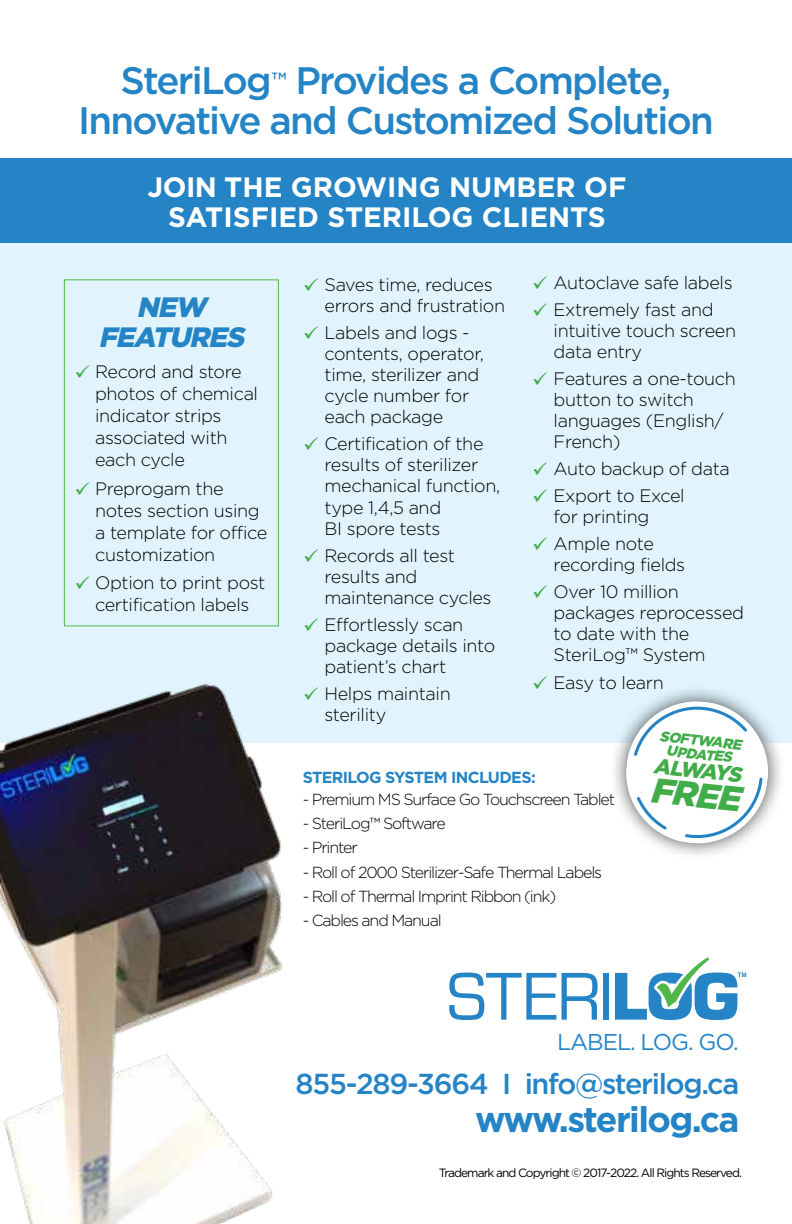
<style>
.page{position:relative;width:792px;height:1224px;background:#fff}
.page>*{position:absolute;margin:0;border:0;box-sizing:border-box;transform-origin:0 0}
.t1{font:500 38.2px/40.6px "Gotham";letter-spacing:-.045em;color:#2484c6;text-align:center}
.t2{font:700 35.6px "Gotham";letter-spacing:-.045em;color:#2484c6}
.t3{font:italic 900 35px "Gotham";color:#41ad49}
.t4{font:500 28.8px "Gotham";letter-spacing:-.045em;color:#2484c6}
.t5{font:700 28px/30px "Gotham";color:#fff;text-align:center}
.t6{font:italic 900 28px/30px "Gotham";color:#2484c6;text-align:center}
.t7{font:22.8px "Gotham";letter-spacing:-.045em;color:#2484c6}
.t8{font:italic 900 21.2px "Gotham";color:#41ad49}
.t9{font:italic 800 18.2px/16px "Montserrat";color:#3fac49;text-align:center}
.t10{font:300 18px/21px "Gotham";letter-spacing:-.02em;color:#000}
.t11{font:300 16px "Gotham";letter-spacing:-.07em;color:#000}
.t12{font:700 16px "Gotham";letter-spacing:-.04em;color:#2484c6}
.t13{font:italic 900 14.4px/13.8px "Gotham";color:#41ad49;text-align:center}
.t14{font:12px "Gotham";letter-spacing:-.08em;color:#000}
.s1{font-family:"Guifxv 2 Transports";font-weight:400;color:#41ad49}
</style>
<div class="page">
<div style="left:0;top:216px;width:792px;height:527px;background:#e1f4fd"></div>
<div style="left:0;top:158px;width:792px;height:85px;background:#2484c6"></div>
<svg style="left:449px;top:973px;width:107px;height:47px"></svg>
<svg style="left:562px;top:973px;width:36px;height:47px"></svg>
<div style="left:603px;top:973px;width:5px;height:47px;background:#2484c6"></div>
<svg style="left:615px;top:957px;width:131px;height:63px"></svg>
<div style="left:64px;top:279px;width:215px;height:347px;border:1px solid #50b848"></div>
<img style="left:0;top:684px;width:283px;height:540px">
<div style="left:609px;top:684px;width:176px;height:177px;background:#000;opacity:.7"></div>
<svg style="left:622px;top:698px;width:150px;height:149px"></svg>
<h1 class="t1" style="left:78px;top:59px;width:637px">SteriLog<sup>™</sup> Provides a Complete,<br>Innovative and Customized Solution</h1>
<h3 class="t5" style="left:148px;top:172px;width:480px">JOIN THE GROWING NUMBER OF<br>SATISFIED STERILOG CLIENTS</h3>
<h3 class="t6" style="left:99px;top:292px;width:155px">NEW<br>FEATURES</h3>
<p class="t10" style="left:95px;top:361px;width:165px;line-height:22px;text-indent:-20px"><span class="s1">Z</span> Record and store photos of chemical indicator strips associated with each cycle</p>
<p class="t10" style="left:95px;top:477px;width:174px;line-height:22px;text-indent:-20px"><span class="s1">Z</span> Preprogam the notes section using a template for office customization</p>
<p class="t10" style="left:75px;top:571px;width:192px;line-height:22px;text-align:center"><span class="s1">Z</span> Option to print post certification labels</p>
<p class="t10" style="left:325px;top:274px;width:182px;text-indent:-21px"><span class="s1">Z</span> Saves time, reduces errors and frustration</p>
<p class="t10" style="left:325px;top:322px;width:161px;text-indent:-21px"><span class="s1">Z</span> Labels and logs - contents, operator, time, sterilizer and cycle number for each package</p>
<p class="t10" style="left:325px;top:433px;width:177px;text-indent:-21px"><span class="s1">Z</span> Certification of the results of sterilizer mechanical function, type 1,4,5 and<br>BI spore tests</p>
<p class="t10" style="left:325px;top:545px;width:169px;text-indent:-21px"><span class="s1">Z</span> Records all test results and maintenance cycles</p>
<p class="t10" style="left:325px;top:614px;width:172px;text-indent:-21px"><span class="s1">Z</span> Effortlessly scan package details into patient’s chart</p>
<p class="t10" style="left:325px;top:683px;width:128px;text-indent:-21px"><span class="s1">Z</span> Helps maintain sterility</p>
<p class="t10" style="left:533px;top:268px;width:201px;line-height:27.2px"><span class="s1">Z</span> Autoclave safe labels<br><span class="s1">Z</span> Extremely fast and</p>
<p class="t10" style="left:554px;top:320px;width:184px">intuitive touch screen data entry</p>
<p class="t10" style="left:554px;top:368px;width:184px;text-indent:-21px"><span class="s1">Z</span> Features a one-touch button to switch languages (English/<br>French)</p>
<p class="t10" style="left:533px;top:455px;width:198px;line-height:27.2px"><span class="s1">Z</span> Auto backup of data<br><span class="s1">Z</span> Export to Excel</p>
<p class="t10" style="left:533px;top:503px;width:123px;line-height:27.2px;text-align:right">for printing<br><span class="s1">Z</span> Ample note</p>
<p class="t10" style="left:533px;top:551px;width:154px;line-height:27.2px;text-indent:21px">recording fields<br><span class="s1">Z</span> Over 10 million</p>
<p class="t10" style="left:554px;top:602px;width:192px">packages reprocessed to date with the<br>SteriLog™ System</p>
<p class="t10" style="left:533px;top:672px;width:132px"><span class="s1">Z</span> Easy to learn</p>
<p class="t12" style="left:303px;top:767px;width:235px">STERILOG SYSTEM INCLUDES:</p>
<p class="t11" style="left:303px;top:791px;width:314px">- Premium MS Surface Go Touchscreen Tablet</p>
<p class="t11" style="left:303px;top:815px;width:145px">- SteriLog™ Software</p>
<p class="t11" style="left:303px;top:839px;width:57px">- Printer</p>
<p class="t11" style="left:303px;top:863px;width:301px">- Roll of 2000 Sterilizer-Safe Thermal Labels</p>
<p class="t11" style="left:303px;top:887px;width:255px">- Roll of Thermal Imprint Ribbon (ink)</p>
<p class="t11" style="left:303px;top:911px;width:141px">- Cables and Manual</p>
<p class="t13" style="left:661px;top:729px;width:84px;rotate:6deg">SOFTWARE<br>UPDATES</p>
<p class="t8" style="left:655px;top:751px;width:90px;rotate:6deg">ALWAYS</p>
<p class="t9" style="left:648px;top:730px;width:107px;rotate:6deg">SANS<br>AUCUNS<br>FRAIS<br>MENSUELS</p>
<h3 class="t3" style="left:653px;top:766px;width:92px;rotate:6deg">FREE</h3>
<p class="t7" style="left:557px;top:1027px;width:183px">LABEL. LOG. GO.</p>
<h3 class="t4" style="left:296px;top:1064px;width:445px">855-289-3664 I info@sterilog.ca</h3>
<h2 class="t2" style="left:475px;top:1096px;width:266px">www.sterilog.ca</h2>
<p class="t14" style="left:439px;top:1166px;width:305px">Trademark and Copyright © 2017-2022. All Rights Reserved.</p>
</div>
